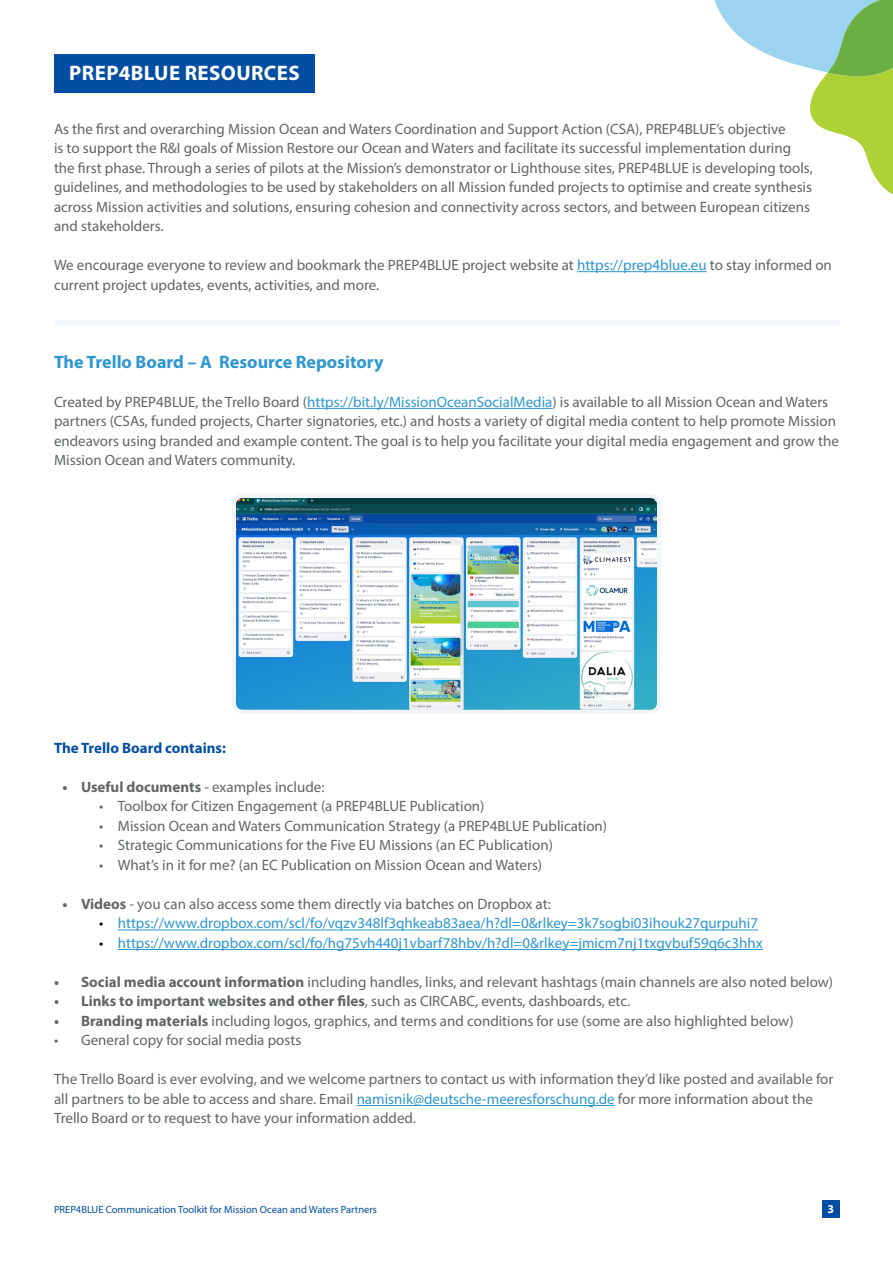
<style>
.page{position:relative;width:893px;height:1263px;background:#fff}
.page>*{position:absolute;margin:0;border:0;box-sizing:border-box;transform-origin:0 0}
.t1{font:700 21px "Myriad Pro";letter-spacing:.02em;color:#fff}
.t2{font:700 18px "Myriad Pro";color:#2d96d3}
.t3{font:15px/19.5px "Myriad Pro";color:#616565}
.t4{font:15px "Myriad Pro";color:#2d96d3}
.t5{font:700 15px "Myriad Pro";color:#616565}
.t6{font:700 15px "Myriad Pro";color:#034ea2}
.t7{font:700 12px "Myriad Pro";color:#fff}
.t8{font:10.5px "Myriad Pro";color:#034ea2}
.s1{color:#2d96d3}
.s2{font-weight:700}
.s3{color:#000}
.s4{font-weight:400}
</style>
<div class="page">
<div style="left:822px;top:1201px;width:17px;height:17px;background:#034ea2"></div>
<hr style="left:307px;top:408px;width:245px;height:1px;background:#2d96d3">
<hr style="left:118px;top:929px;width:640px;height:1px;background:#2d96d3">
<hr style="left:118px;top:949px;width:645px;height:1px;background:#2d96d3">
<hr style="left:357px;top:1105px;width:258px;height:1px;background:#2d96d3">
<img style="left:237px;top:499px;width:419px;height:210px">
<div style="left:232px;top:494px;width:429px;height:220px;border:4px solid #f2f6fb;border-radius:9px"></div>
<hr style="left:577px;top:271px;width:130px;height:1px;background:#2d96d3">
<div style="left:54px;top:54px;width:261px;height:38px;background:#034ea2"></div>
<hr style="left:55px;top:320px;width:785px;height:4px;background:#f2f6fb">
<svg style="left:714px;top:0;width:179px;height:195px"></svg>
<h1 class="t1" style="left:69px;top:59px;width:232px">PREP4BLUE RESOURCES</h1>
<p class="t3" style="left:54px;top:119px;width:760px">As the first and overarching Mission Ocean and Waters Coordination and Support Action (CSA), PREP4BLUE’s objective<br>is to support the R&amp;I goals of Mission Restore our Ocean and Waters and facilitate its successful implementation during the first phase. Through a series of pilots at the Mission’s demonstrator or Lighthouse sites, PREP4BLUE is developing tools, guidelines, and methodologies to be used by stakeholders on all Mission funded projects to optimise and create synthesis across Mission activities and solutions, ensuring cohesion and connectivity across sectors, and between European citizens and stakeholders.</p>
<p class="t3" style="left:54px;top:255px;width:779px">We encourage everyone to review and bookmark the PREP4BLUE project website at <span class="s1">https://prep4blue.eu</span> to stay informed on current project updates, events, activities, and more.</p>
<p class="t2" style="left:54px;top:350px;width:331px">The Trello Board – A Resource Repository</p>
<p class="t3" style="left:54px;top:392px;width:786px">Created by PREP4BLUE, the Trello Board (<span class="s1">https://bit.ly/MissionOceanSocialMedia</span>) is available to all Mission Ocean and Waters partners (CSAs, funded projects, Charter signatories, etc.) and hosts a variety of digital media content to help promote Mission endeavors using branded and example content. The goal is to help you facilitate your digital media engagement and grow the Mission Ocean and Waters community.</p>
<p class="t6" style="left:54px;top:738px;width:174px">The Trello Board contains:</p>
<p class="t3" style="left:63px;top:777px;width:263px"><span class="s2">• Useful documents</span> - examples include:</p>
<p class="t3" style="left:99px;top:796px;width:387px">• Toolbox for Citizen Engagement (a PREP4BLUE Publication)</p>
<p class="t3" style="left:99px;top:816px;width:509px">• Mission Ocean and Waters Communication Strategy (a PREP4BLUE Publication)</p>
<p class="t3" style="left:99px;top:835px;width:455px">• Strategic Communications for the Five EU Missions (an EC Publication)</p>
<p class="t3" style="left:99px;top:855px;width:444px">• What’s in it for me? (an EC Publication on Mission Ocean and Waters)</p>
<p class="t3" style="left:63px;top:894px;width:490px"><span class="s2">• Videos</span> - you can also access some them directly via batches on Dropbox at:</p>
<p class="t4" style="left:99px;top:914px;width:660px"><span class="s3">•</span> https://www.dropbox.com/scl/fo/vqzv348lf3qhkeab83aea/h?dl=0&amp;rlkey=3k7sogbi03ihouk27qurpuhi7</p>
<p class="t4" style="left:99px;top:934px;width:665px"><span class="s3">•</span> https://www.dropbox.com/scl/fo/hg75vh440j1vbarf78hbv/h?dl=0&amp;rlkey=jmicm7nj1txgvbuf59q6c3hhx</p>
<p class="t3" style="left:54px;top:972px;width:781px"><span class="s2">• Social media account information</span> including handles, links, and relevant hashtags (main channels are also noted below)</p>
<p class="t5" style="left:54px;top:992px;width:578px">• Links to important websites and other files<span class="s4">, such as CIRCABC, events, dashboards, etc.</span></p>
<p class="t3" style="left:54px;top:1011px;width:741px"><span class="s2">• Branding materials</span> including logos, graphics, and terms and conditions for use (some are also highlighted below)</p>
<p class="t3" style="left:54px;top:1030px;width:249px">• General copy for social media posts</p>
<p class="t3" style="left:54px;top:1069px;width:781px">The Trello Board is ever evolving, and we welcome partners to contact us with information they’d like posted and available for all partners to be able to access and share. Email <span class="s1">namisnik@deutsche-meeresforschung.de</span> for more information about the<br>Trello Board or to request to have your information added.</p>
<p class="t8" style="left:54px;top:1203px;width:325px">PREP4BLUE Communication Toolkit for Mission Ocean and Waters Partners</p>
<p class="t7" style="left:828px;top:1201px;width:8px">3</p>
</div>
